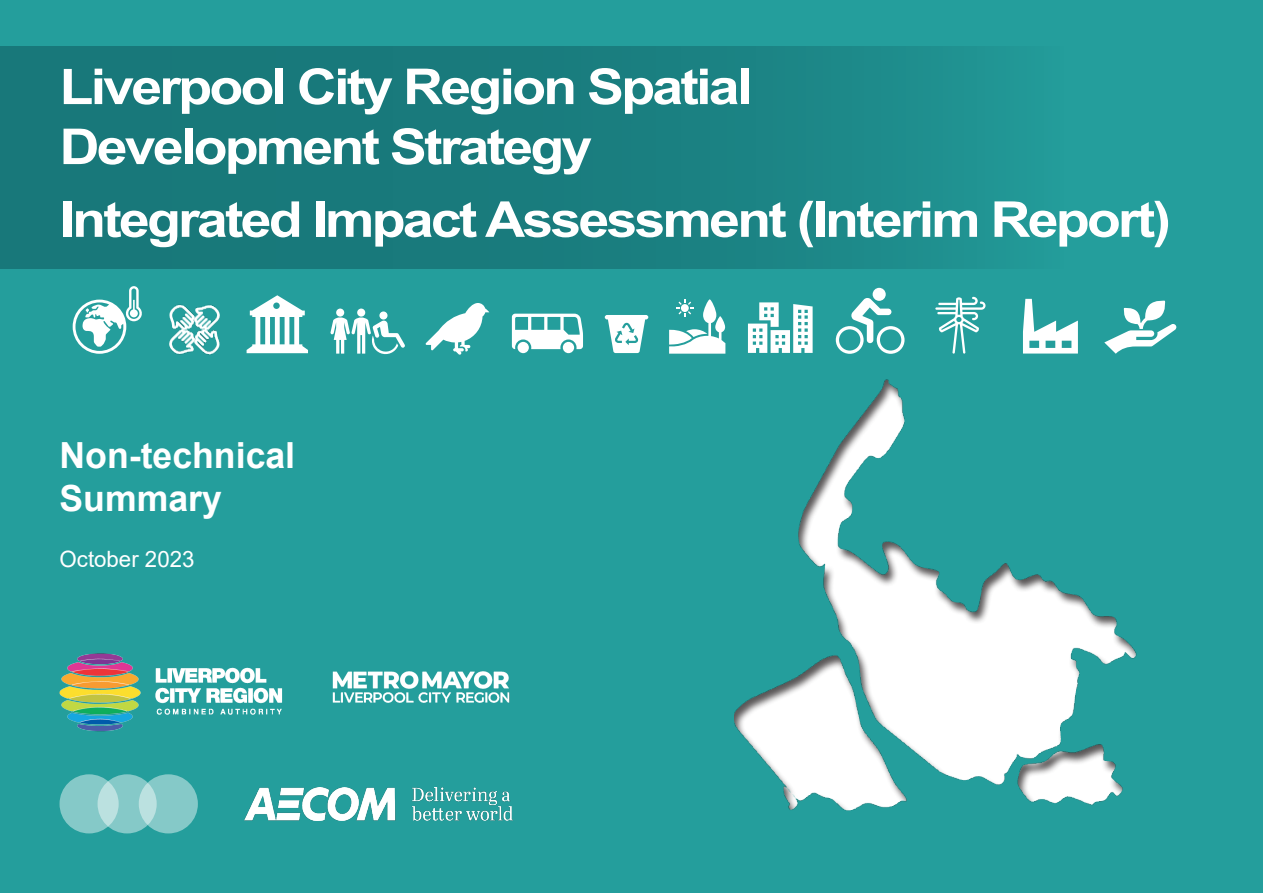
<style>
.page{position:relative;width:1263px;height:893px;background:#fff}
.page>*{position:absolute;margin:0;border:0;box-sizing:border-box;transform-origin:0 0}
.t1{font:700 49.5px/60px "Arial";letter-spacing:-.05em;color:#fff;scale:1.12 1}
.General_white_text{font:700 36px/43.5px "Arial";color:#fff}
.General_white_text-2{font:22.5px "Arial";color:#fff}
</style>
<div class="page">
<div style="left:1px;top:0;width:1262px;height:893px;background:#249e9c"></div>
<img style="left:169px;top:304px;width:51px;height:51px">
<div style="left:336px;top:309px;width:8px;height:8px;background:#fff;border-radius:50%"></div>
<div style="left:357px;top:309px;width:8px;height:8px;background:#fff;border-radius:50%"></div>
<svg style="left:330px;top:317px;width:75px;height:38px"></svg>
<svg style="left:379px;top:311px;width:8px;height:9px"></svg>
<svg style="left:1023px;top:299px;width:55px;height:36px"></svg>
<svg style="left:748px;top:302px;width:65px;height:33px"></svg>
<svg style="left:73px;top:286px;width:69px;height:68px"></svg>
<svg style="left:425px;top:303px;width:64px;height:52px"></svg>
<svg style="left:1120px;top:300px;width:56px;height:35px"></svg>
<svg style="left:935px;top:297px;width:50px;height:38px"></svg>
<svg style="left:247px;top:295px;width:61px;height:58px"></svg>
<svg style="left:512px;top:314px;width:71px;height:35px"></svg>
<div style="left:563px;top:342px;width:11px;height:11px;background:#fff;border-radius:50%"></div>
<div style="left:517px;top:342px;width:12px;height:11px;background:#fff;border-radius:50%"></div>
<div style="left:873px;top:288px;width:13px;height:13px;background:#fff;border-radius:50%"></div>
<svg style="left:836px;top:297px;width:68px;height:38px"></svg>
<svg style="left:669px;top:299px;width:56px;height:36px"></svg>
<svg style="left:605px;top:315px;width:43px;height:20px"></svg>
<div style="left:1px;top:46px;width:1063px;height:223px;background:linear-gradient(to right,#167173,#1f9090)"></div>
<img style="left:244px;top:787px;width:269px;height:34px">
<div style="left:60px;top:774px;width:59px;height:59px;background:#85c9c8;border-radius:50%"></div>
<svg style="left:98px;top:774px;width:59px;height:59px;background:#94cfce"></svg>
<svg style="left:139px;top:774px;width:59px;height:59px;background:#8ecdcc"></svg>
<div style="left:585px;top:335px;width:678px;height:529px;background:#231f20;opacity:.75"></div>
<img style="left:60px;top:653px;width:450px;height:79px">
<p class="t1" style="left:60px;top:57px;width:620px">Liverpool City Region Spatial<br>Development Strategy</p>
<p class="t1" style="left:60px;top:190px;width:994px">Integrated Impact Assessment (Interim Report)</p>
<p class="General_white_text" style="left:60px;top:434px;width:237px">Non-technical<br>Summary</p>
<p class="General_white_text-2" style="left:60px;top:544px;width:136px">October 2023</p>
</div>
